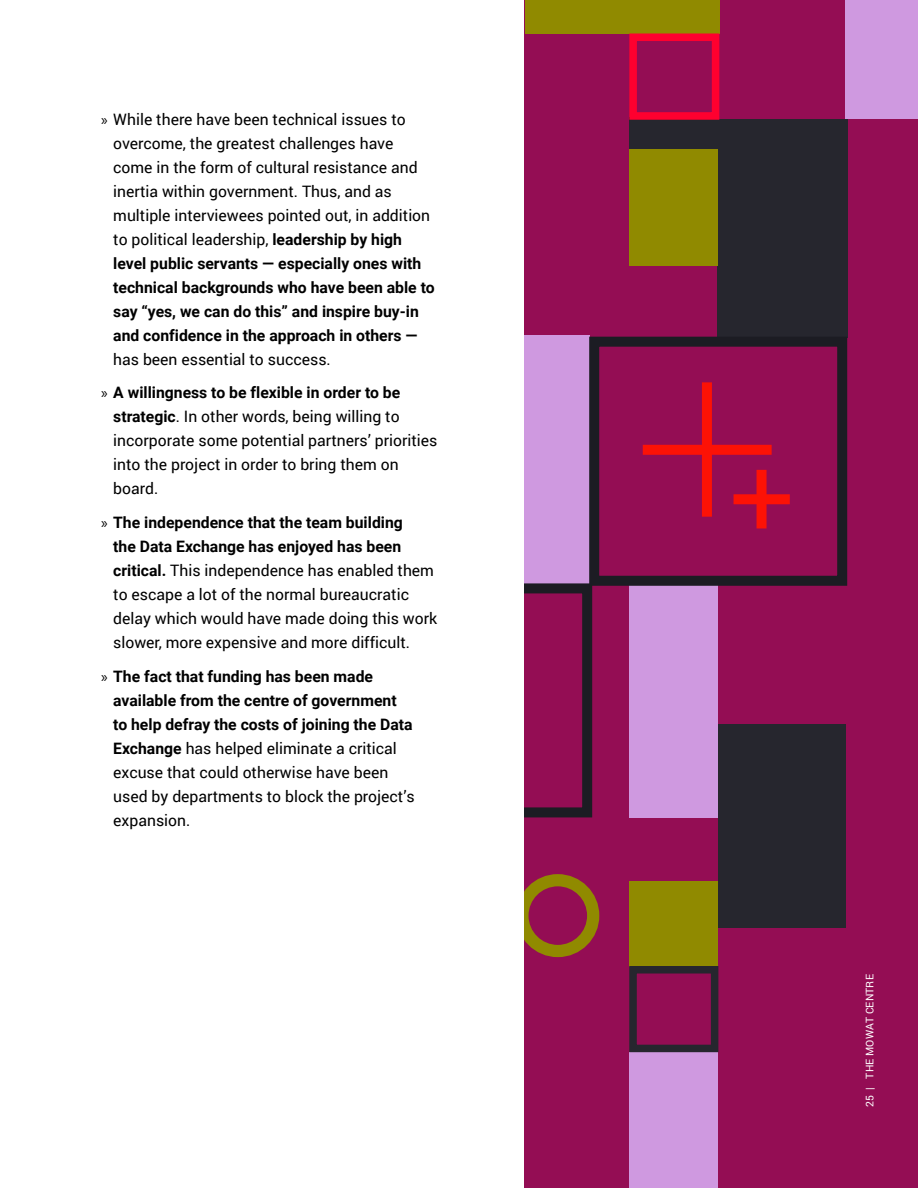
<style>
.page{position:relative;width:918px;height:1188px;background:#fff}
.page>*{position:absolute;margin:0;border:0;box-sizing:border-box;transform-origin:0 0}
.t1{font:15.75px/24px "Roboto";color:#000}
.t2{font:700 15.75px/24px "Roboto";color:#000}
.Page_Numbers{font:10.5px "Roboto";letter-spacing:.01em;color:#fff}
.s1{font-family:"Myriad Pro"}
.s2{font-weight:700}
.s3{font-family:"Myriad Pro";font-weight:400}
.s4{font-weight:400}
</style>
<div class="page">
<div style="left:525px;top:0;width:393px;height:1188px;background:#940d54"></div>
<div style="left:717px;top:119px;width:130px;height:219px;background:#26262e"></div>
<div style="left:629px;top:150px;width:89px;height:116px;background:#908a00"></div>
<div style="left:629px;top:117px;width:89px;height:32px;background:#26262e"></div>
<div style="left:525px;top:336px;width:65px;height:249px;background:#cf99e0"></div>
<div style="left:525px;top:0;width:194px;height:34px;background:#908a00"></div>
<div style="left:629px;top:33px;width:90px;height:87px;border:8px solid #ff002f"></div>
<div style="left:845px;top:0;width:73px;height:119px;background:#cf99e0"></div>
<div style="left:718px;top:724px;width:128px;height:204px;background:#26262e"></div>
<div style="left:629px;top:585px;width:89px;height:232px;background:#cf99e0"></div>
<div style="left:629px;top:1052px;width:89px;height:136px;background:#cf99e0"></div>
<div style="left:629px;top:881px;width:89px;height:86px;background:#908a00"></div>
<div style="left:629px;top:966px;width:89px;height:86px;border:8px solid #26262e"></div>
<div style="left:589px;top:337px;width:258px;height:249px;border:10px solid #1c1c23"></div>
<svg style="left:525px;top:583px;width:67px;height:234px"></svg>
<div style="left:702px;top:382px;width:10px;height:135px;background:#fc1206"></div>
<div style="left:643px;top:445px;width:129px;height:10px;background:#fc1206"></div>
<div style="left:757px;top:470px;width:10px;height:58px;background:#fc1206"></div>
<div style="left:734px;top:494px;width:56px;height:10px;background:#fc1206"></div>
<svg style="left:525px;top:874px;width:74px;height:83px"></svg>
<p class="t1" style="left:113px;top:107px;width:323px;text-indent:-12px"><span class="s1">»</span> While there have been technical issues to overcome, the greatest challenges have come in the form of cultural resistance and inertia within government. Thus, and as multiple interviewees pointed out, in addition to political leadership, <span class="s2">leadership by high level public servants — especially ones with technical backgrounds who have been able to say “yes, we can do this” and inspire buy-in and confidence in the approach in others — </span>has been essential to success.</p>
<p class="t1" style="left:113px;top:381px;width:326px;text-indent:-12px"><span class="s1">»</span> <span class="s2">A willingness to be flexible in order to be strategic</span>. In other words, being willing to incorporate some potential partners’ priorities into the project in order to bring them on board.</p>
<p class="t1" style="left:113px;top:510px;width:326px;text-indent:-12px"><span class="s1">»</span> <span class="s2">The independence that the team building<br>the Data Exchange has enjoyed has been critical.</span> This independence has enabled them to escape a lot of the normal bureaucratic delay which would have made doing this work slower, more expensive and more difficult.</p>
<p class="t2" style="left:113px;top:663px;width:303px;text-indent:-12px"><span class="s3">»</span> The fact that funding has been made available from the centre of government<br>to help defray the costs of joining the Data Exchange <span class="s4">has helped eliminate a critical excuse that could otherwise have been used by departments to block the project’s expansion.</span></p>
<p class="Page_Numbers" style="left:864px;top:1107px;width:134px;rotate:-90deg">25 | THE MOWAT CENTRE</p>
</div>
